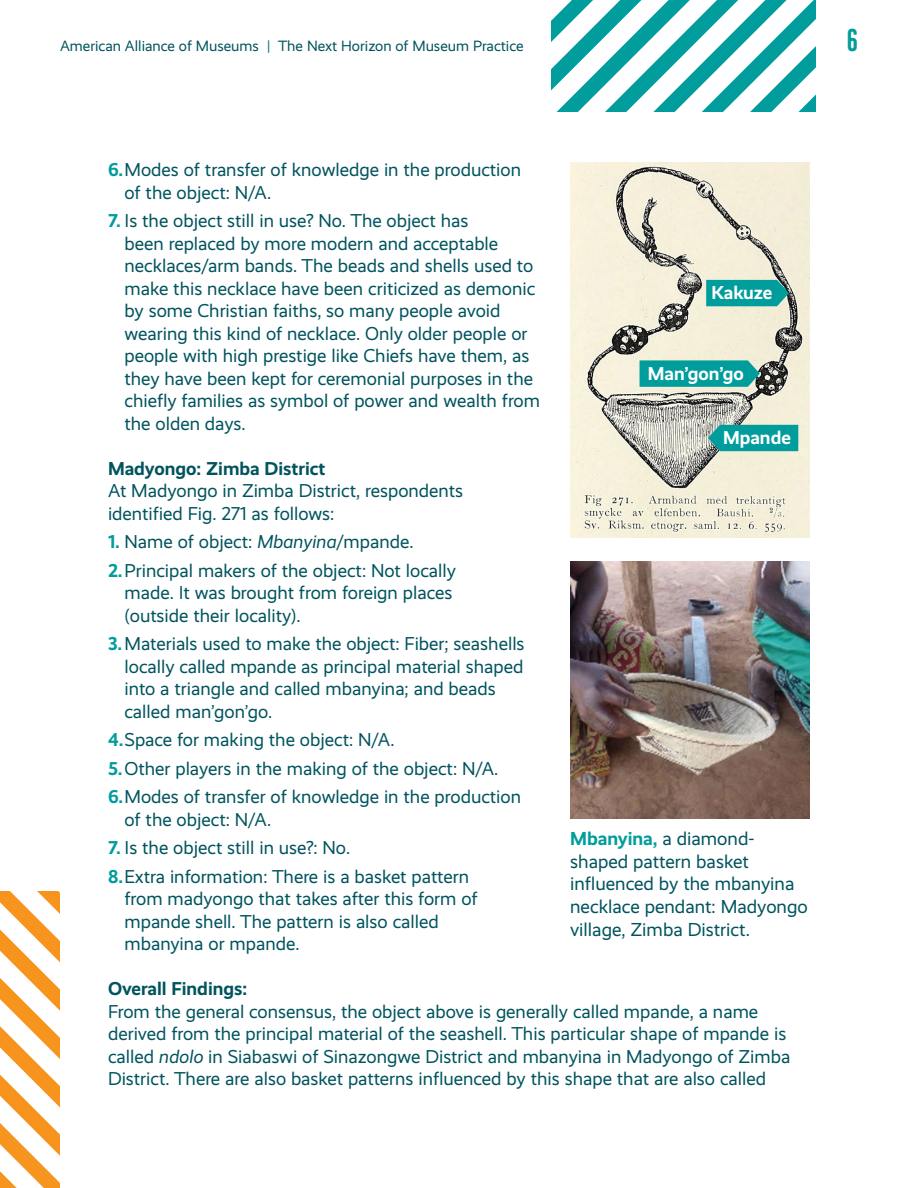
<style>
.page{position:relative;width:918px;height:1188px;background:#fff}
.page>*{position:absolute;margin:0;border:0;box-sizing:border-box;transform-origin:0 0}
.t1{font:31.5px "Milkstore 02 Clean";color:#009d9c}
.Body_-_12_5pt_navy{font:18.9px/22.6px "Realist";color:#01545e}
.Body_-_numbers_teal{font:18.75px/22.5px "Realist";color:#01545e}
.Body_-_12_5pt_navy-2{font:18.75px/22.5px "Realist";color:#01545e}
.Body_-_12_5pt_navy-3{font:700 18.75px "Realist";color:#01545e}
.t2{font:700 18.75px "Realist";color:#fff}
.t3{font:15px "Realist";color:#01545e}
.s1{color:#007c7a}
.s2{font-weight:700;color:#009d9c}
.s3{font-style:italic}
</style>
<div class="page">
<svg style="left:0;top:891px;width:60px;height:297px"></svg>
<svg style="left:552px;top:0;width:264px;height:112px"></svg>
<img style="left:570px;top:162px;width:240px;height:375px">
<svg style="left:706px;top:280px;width:83px;height:26px;background:#0b9c9b"></svg>
<svg style="left:640px;top:360px;width:120px;height:27px;background:#0e9f9d"></svg>
<svg style="left:708px;top:425px;width:90px;height:26px;background:#0a9d9b"></svg>
<img style="left:570px;top:561px;width:239px;height:257px">
<p class="t3" style="left:60px;top:38px;width:465px">American Alliance of Museums <span class="s1">|</span> The Next Horizon of Museum Practice</p>
<h1 class="t1" style="left:847px;top:23px;width:13px">6</h1>
<p class="Body_-_numbers_teal" style="left:124px;top:159px;width:398px;text-indent:-16px"><span class="s2">6.</span>Modes of transfer of knowledge in the production of the object: N/A.</p>
<p class="Body_-_numbers_teal" style="left:124px;top:210px;width:417px;text-indent:-16px"><span class="s2">7.</span> Is the object still in use? No. The object has<br>been replaced by more modern and acceptable necklaces/arm bands. The beads and shells used to make this necklace have been criticized as demonic by some Christian faiths, so many people avoid wearing this kind of necklace. Only older people or people with high prestige like Chiefs have them, as they have been kept for ceremonial purposes in the chiefly families as symbol of power and wealth from the olden days.</p>
<p class="Body_-_12_5pt_navy-3" style="left:108px;top:458px;width:219px">Madyongo: Zimba District</p>
<p class="Body_-_12_5pt_navy-2" style="left:108px;top:480px;width:357px">At Madyongo in Zimba District, respondents identified Fig. 271 as follows:</p>
<p class="Body_-_numbers_teal" style="left:108px;top:531px;width:307px"><span class="s2">1.</span> Name of object: <span class="s3">Mbanyina</span>/mpande.</p>
<p class="Body_-_numbers_teal" style="left:124px;top:559px;width:333px;text-indent:-16px"><span class="s2">2.</span>Principal makers of the object: Not locally made. It was brought from foreign places (outside their locality).</p>
<p class="Body_-_numbers_teal" style="left:124px;top:633px;width:402px;text-indent:-16px"><span class="s2">3.</span>Materials used to make the object: Fiber; seashells locally called mpande as principal material shaped into a triangle and called mbanyina; and beads called man’gon’go.</p>
<p class="Body_-_numbers_teal" style="left:108px;top:729px;width:288px"><span class="s2">4.</span>Space for making the object: N/A.</p>
<p class="Body_-_numbers_teal" style="left:108px;top:757px;width:392px"><span class="s2">5.</span>Other players in the making of the object: N/A.</p>
<p class="Body_-_numbers_teal" style="left:124px;top:786px;width:398px;text-indent:-16px"><span class="s2">6.</span>Modes of transfer of knowledge in the production of the object: N/A.</p>
<p class="Body_-_numbers_teal" style="left:108px;top:837px;width:244px"><span class="s2">7.</span> Is the object still in use?: No.</p>
<p class="Body_-_numbers_teal" style="left:124px;top:865px;width:355px;text-indent:-16px"><span class="s2">8.</span>Extra information: There is a basket pattern from madyongo that takes after this form of mpande shell. The pattern is also called mbanyina or mpande.</p>
<p class="Body_-_12_5pt_navy-3" style="left:108px;top:978px;width:141px">Overall Findings:</p>
<p class="Body_-_12_5pt_navy-2" style="left:108px;top:1000px;width:684px">From the general consensus, the object above is generally called mpande, a name derived from the principal material of the seashell. This particular shape of mpande is called <span class="s3">ndolo</span> in Siabaswi of Sinazongwe District and mbanyina in Madyongo of Zimba District. There are also basket patterns influenced by this shape that are also called</p>
<p class="t2" style="left:711px;top:282px;width:63px">Kakuze</p>
<p class="t2" style="left:648px;top:362px;width:98px">Man’gon’go</p>
<p class="t2" style="left:723px;top:427px;width:69px">Mpande</p>
<p class="Body_-_12_5pt_navy" style="left:570px;top:827px;width:239px"><span class="s2">Mbanyina,</span> a diamond&shy;shaped pattern basket influenced by the mbanyina necklace pendant: Madyongo village, Zimba District.</p>
</div>
